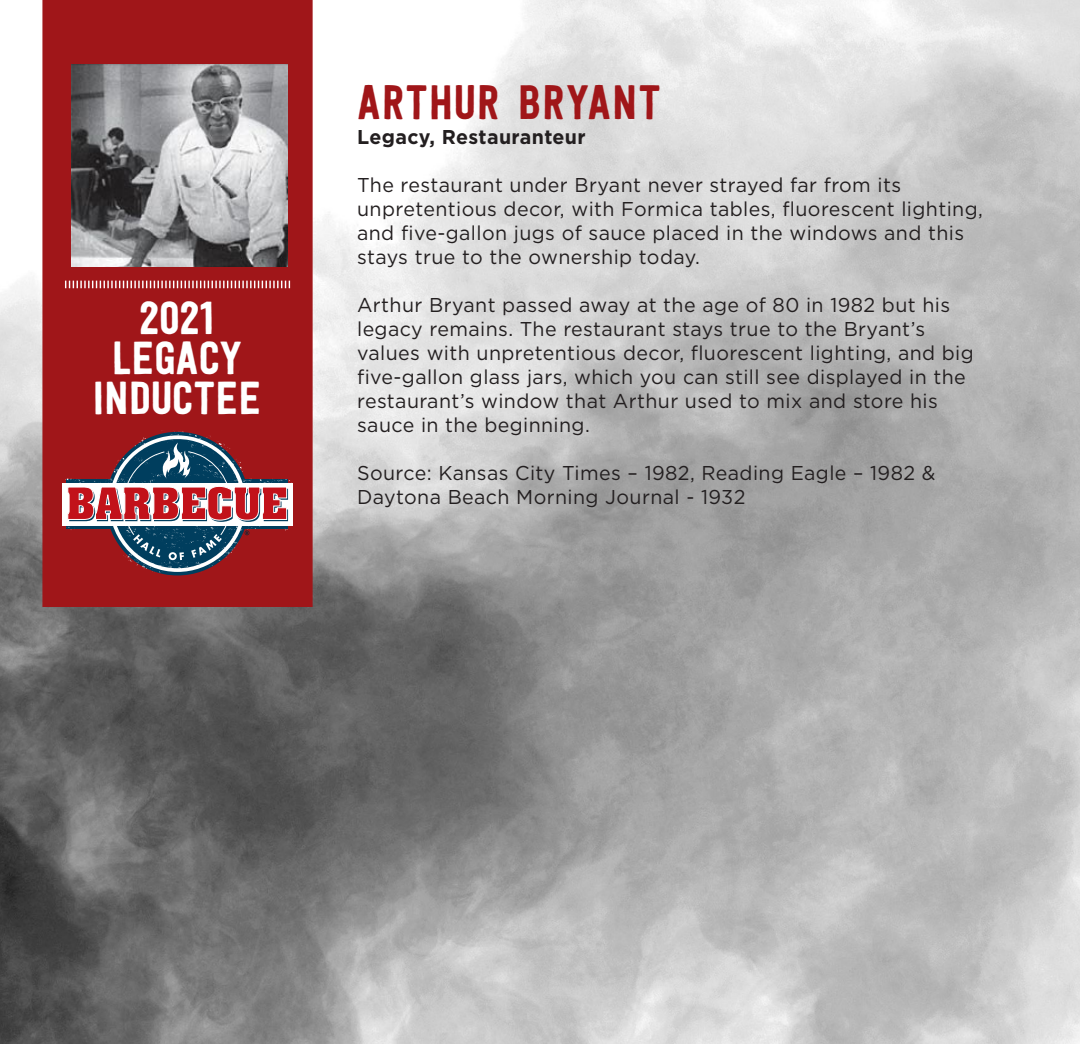
<style>
.page{position:relative;width:1080px;height:1044px;background:#fff}
.page>*{position:absolute;margin:0;border:0;box-sizing:border-box;transform-origin:0 0}
.t1{font:48px "Festivo LC Basic";letter-spacing:.02em;color:#a01619}
.t2{font:46px "Festivo LC Basic";color:#fff}
.t3{font:20px/24px "Gotham";letter-spacing:.02em;color:#231f20}
.t4{font:700 20px "Gotham";letter-spacing:.02em;color:#231f20}
</style>
<div class="page">
<img style="left:0;top:0;width:1080px;height:1044px">
<div style="left:42px;top:0;width:271px;height:607px;background:#a01619"></div>
<svg style="left:65px;top:281px;width:225px;height:7px"></svg>
<img style="left:72px;top:64px;width:216px;height:203px">
<svg style="left:65px;top:430px;width:227px;height:145px;background:#8a4e5a"></svg>
<p class="t2" style="left:139px;top:290px;width:77px">2021</p>
<p class="t2" style="left:112px;top:330px;width:132px">LEGACY</p>
<p class="t2" style="left:93px;top:370px;width:170px">INDUCTEE</p>
<p class="t1" style="left:357px;top:73px;width:305px">ARTHUR BRYANT</p>
<p class="t4" style="left:357px;top:125px;width:230px">Legacy, Restauranteur</p>
<p class="t3" style="left:357px;top:173px;width:627px">The restaurant under Bryant never strayed far from its unpretentious decor, with Formica tables, fluorescent lighting, and five-gallon jugs of sauce placed in the windows and this stays true to the ownership today.</p>
<p class="t3" style="left:357px;top:293px;width:618px">Arthur Bryant passed away at the age of 80 in 1982 but his legacy remains. The restaurant stays true to the Bryant’s values with unpretentious decor, fluorescent lighting, and big five-gallon glass jars, which you can still see displayed in the restaurant’s window that Arthur used to mix and store his sauce in the beginning.</p>
<p class="t3" style="left:357px;top:461px;width:580px">Source: Kansas City Times – 1982, Reading Eagle – 1982 &amp;<br>Daytona Beach Morning Journal - 1932</p>
</div>
